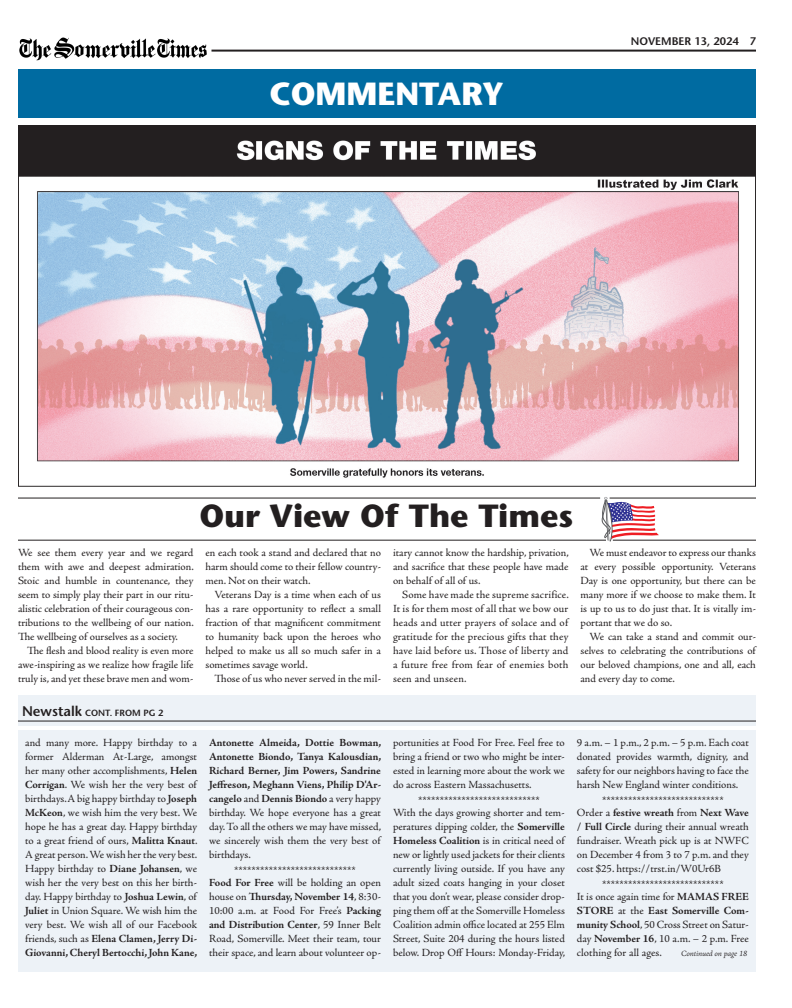
<style>
.page{position:relative;width:792px;height:1008px;background:#fff}
.page>*{position:absolute;margin:0;border:0;box-sizing:border-box;transform-origin:0 0}
.t1{font:700 32px "Stone Sans Std";color:#231f20}
.t2{font:700 32px "Stone Sans Std";color:#fff}
.Body_No_Indent{font:11px/14px "Adobe Jenson Pro";letter-spacing:-.005em;color:#231f20;text-align:justify}
.Body{font:11px/14px "Adobe Jenson Pro";color:#231f20;text-align:justify}
.Body_No_Indent-2{font:700 11px/14px "Adobe Jenson Pro";letter-spacing:-.005em;color:#231f20;text-align:justify}
.Folio{font:600 11px "Stone Sans Std";color:#231f20}
.Newstalk_Jump_Head{font:600 9px "Stone Sans Std";color:#231f20}
.Continued_Page{font:8px "Adobe Jenson Pro Lt It Capt";letter-spacing:-.02em;color:#231f20}
.s1{color:#fff}
.s2{font-size:14px}
.s3{font-weight:700}
.s4{font-weight:400}
</style>
<div class="page">
<hr style="left:212px;top:50px;width:544px;height:2px;background:#231f20">
<img style="left:19px;top:37px;width:188px;height:24px">
<div style="left:18px;top:70px;width:737px;height:48px;background:#006ba1"></div>
<div style="left:18px;top:731px;width:738px;height:241px;background:#edf2f7"></div>
<div style="left:18px;top:695px;width:738px;height:31px;background:#edf2f7"></div>
<hr style="left:18px;top:721px;width:738px;height:1px;background:#231f20">
<svg style="left:602px;top:497px;width:57px;height:44px"></svg>
<hr style="left:18px;top:498px;width:582px;height:1px;background:#231f20">
<hr style="left:610px;top:498px;width:146px;height:1px;background:#231f20">
<hr style="left:613px;top:540px;width:143px;height:1px;background:#231f20">
<hr style="left:18px;top:540px;width:588px;height:1px;background:#231f20">
<img style="left:18px;top:126px;width:738px;height:361px">
<p class="t2" style="left:269px;top:75px;width:236px">COMMENTARY</p>
<p class="Folio" style="left:631px;top:34px;width:127px">NOVEMBER 13, 2024<span class="s1">••</span>7</p>
<p class="t1" style="left:200px;top:497px;width:375px">Our View Of The Times</p>
<p class="Body_No_Indent" style="left:18px;top:546px;width:177px">We see them every year and we regard them with awe and deepest admiration.<br>Stoic and humble in countenance, they seem to simply play their part in our ritu&shy;alistic celebration of their courageous con&shy;tributions to the wellbeing of our nation.<br>The wellbeing of ourselves as a society.</p>
<p class="Body" style="left:18px;top:644px;width:177px;text-indent:9px">The flesh and blood reality is even more awe-inspiring as we realize how fragile life truly is, and yet these brave men and wom-</p>
<p class="Newstalk_Jump_Head" style="left:22px;top:707px;width:143px"><span class="s2">Newstalk</span> CONT. FROM PG 2</p>
<p class="Body" style="left:206px;top:546px;width:177px">en each took a stand and declared that no harm should come to their fellow country&shy;men. Not on their watch.</p>
<p class="Body" style="left:206px;top:588px;width:177px;text-indent:9px">Veterans Day is a time when each of us has a rare opportunity to reflect a small fraction of that magnificent commitment to humanity back upon the heroes who helped to make us all so much safer in a sometimes savage world.</p>
<p class="Body" style="left:214px;top:672px;width:168px">Those of us who never served in the mil-</p>
<p class="Body" style="left:393px;top:546px;width:177px">itary cannot know the hardship, privation, and sacrifice that these people have made on behalf of all of us.</p>
<p class="Body" style="left:393px;top:588px;width:177px;text-indent:9px">Some have made the supreme sacrifice.<br>It is for them most of all that we bow our heads and utter prayers of solace and of gratitude for the precious gifts that they have laid before us. Those of liberty and a future free from fear of enemies both seen and unseen.</p>
<p class="Body" style="left:580px;top:546px;width:177px;text-indent:9px">We must endeavor to express our thanks at every possible opportunity. Veterans Day is one opportunity, but there can be many more if we choose to make them. It is up to us to do just that. It is vitally im&shy;portant that we do so.</p>
<p class="Body" style="left:580px;top:630px;width:177px;text-indent:9px">We can take a stand and commit our&shy;selves to celebrating the contributions of our beloved champions, one and all, each and every day to come.</p>
<p class="Body_No_Indent" style="left:25px;top:736px;width:174px">and many more. Happy birthday to a former Alderman At-Large, amongst her many other accomplishments, <span class="s3">Helen Corrigan</span>. We wish her the very best of birthdays.A big happy birthday to <span class="s3">Joseph McKeon</span>, we wish him the very best. We hope he has a great day. Happy birthday to a great friend of ours, <span class="s3">Malitta Knaut</span>.<br>A great person. We wish her the very best.<br>Happy birthday to <span class="s3">Diane Johansen</span>, we wish her the very best on this her birth&shy;day. Happy birthday to <span class="s3">Joshua Lewin</span>, of <span class="s3">Juliet</span> in Union Square. We wish him the very best. We wish all of our Facebook friends, such as <span class="s3">Elena Clamen, Jerry Di-Giovanni, Cheryl Bertocchi, John Kane,</span></p>
<p class="Body_No_Indent-2" style="left:209px;top:736px;width:174px">Antonette Almeida, Dottie Bowman, Antonette Biondo, Tanya Kalousdian, Richard Berner, Jim Powers, Sandrine Jeffreson, Meghann Viens, Philip D'Ar&shy;cangelo <span class="s4">and</span> Dennis Biondo <span class="s4">a very happy birthday. We hope everyone has a great day. To all the others we may have missed, we sincerely wish them the very best of birthdays.</span></p>
<p class="Body_No_Indent" style="left:234px;top:864px;width:123px">****************************</p>
<p class="Body_No_Indent" style="left:209px;top:876px;width:173px"><span class="s3">Food For Free</span> will be holding an open house on <span class="s3">Thursday, November 14</span>, 8:30- 10:00 a.m. at Food For Free’s <span class="s3">Packing and Distribution Center</span>, 59 Inner Belt Road, Somerville. Meet their team, tour their space, and learn about volunteer op-</p>
<p class="Body_No_Indent" style="left:393px;top:736px;width:173px">portunities at Food For Free. Feel free to bring a friend or two who might be inter&shy;ested in learning more about the work we do across Eastern Massachusetts.</p>
<p class="Body_No_Indent" style="left:418px;top:794px;width:123px">****************************</p>
<p class="Body_No_Indent" style="left:393px;top:806px;width:174px">With the days growing shorter and tem&shy;peratures dipping colder, the <span class="s3">Somerville Homeless Coalition</span> is in critical need of new or lightly used jackets for their clients currently living outside. If you have any adult sized coats hanging in your closet that you don’t wear, please consider drop&shy;ping them off at the Somerville Homeless Coalition admin office located at 255 Elm Street, Suite 204 during the hours listed below. Drop Off Hours: Monday-Friday,</p>
<p class="Body_No_Indent" style="left:577px;top:736px;width:173px">9 a.m. – 1 p.m., 2 p.m. – 5 p.m. Each coat donated provides warmth, dignity, and safety for our neighbors having to face the harsh New England winter conditions.</p>
<p class="Body_No_Indent" style="left:602px;top:794px;width:123px">****************************</p>
<p class="Body_No_Indent" style="left:577px;top:806px;width:173px">Order a <span class="s3">festive wreath</span> from <span class="s3">Next Wave / Full Circle</span> during their annual wreath fundraiser. Wreath pick up is at NWFC on December 4 from 3 to 7 p.m. and they cost $25. https://trst.in/W0Ur6B</p>
<p class="Body_No_Indent" style="left:602px;top:878px;width:123px">****************************</p>
<p class="Body_No_Indent" style="left:577px;top:890px;width:173px">It is once again time for <span class="s3">MAMAS FREE STORE</span> at the <span class="s3">East Somerville Com&shy;munity School</span>, 50 Cross Street on Satur&shy;day <span class="s3">November 16</span>, 10 a.m. – 2 p.m. Free clothing for all ages.</p>
<p class="Continued_Page" style="left:681px;top:949px;width:68px">Continued on page 18</p>
</div>
